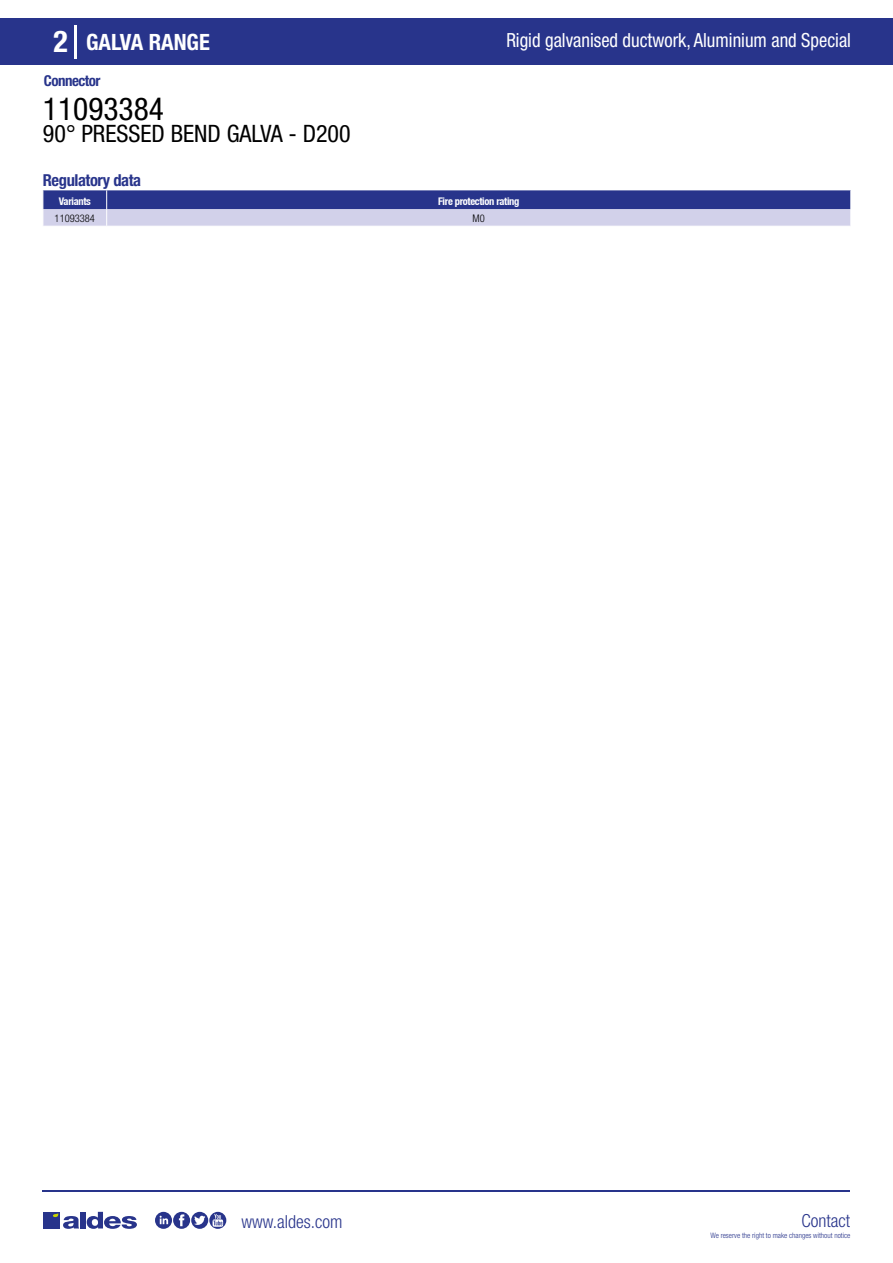
<style>
.page{position:relative;width:893px;height:1263px;background:#fff}
.page>*{position:absolute;margin:0;border:0;box-sizing:border-box;transform-origin:0 0}
.t1{font:condensed 31.5px "Helvetica Neue LT Std";color:#000}
.t2{font:700 condensed 30px "Helvetica Neue LT Std";color:#fff}
.t3{font:condensed 24px "Helvetica Neue LT Std";color:#000}
.t4{font:700 condensed 22.5px "Helvetica Neue LT Std";color:#fff}
.t5{font:condensed 19.5px "Helvetica Neue LT Std";color:#fff;scale:.95 1}
.t6{font:300 condensed 18px "Helvetica Neue";color:#28348b}
.t7{font:700 condensed 16.5px "Helvetica Neue LT Std";letter-spacing:-.025em;color:#28348b}
.t8{font:700 condensed 15px "Helvetica Neue LT Std";letter-spacing:-.035em;color:#28348b}
.t9{font:700 condensed 10.5px "Helvetica Neue";letter-spacing:-.03em;color:#fff}
.t10{font:300 condensed 10.5px "Helvetica Neue";color:#000}
.t11{font:300 condensed 7.5px "Helvetica Neue";color:#28348b}
</style>
<div class="page">
<div style="left:0;top:18px;width:893px;height:46px;background:#28348b"></div>
<hr style="left:74px;top:25px;width:2px;height:33px;background:#fff">
<hr style="left:43px;top:1190px;width:807px;height:1px;background:#28348b">
<svg style="left:155px;top:1212px;width:71px;height:17px"></svg>
<div style="left:43px;top:1212px;width:17px;height:16px;background:#28348b"></div>
<div style="left:80px;top:1212px;width:6px;height:16px;background:#28348b"></div>
<svg style="left:87px;top:1212px;width:50px;height:17px"></svg>
<svg style="left:53px;top:1213px;width:26px;height:16px"></svg>
<svg style="left:43px;top:190px;width:808px;height:36px;background:#7b80b9"></svg>
<h2 class="t2" style="left:54px;top:24px;width:16px">2</h2>
<p class="t4" style="left:86px;top:28px;width:125px">GALVA RANGE</p>
<p class="t5" style="left:506px;top:29px;width:364px">Rigid galvanised ductwork, Aluminium and Special</p>
<p class="t8" style="left:44px;top:71px;width:58px">Connector</p>
<h1 class="t1" style="left:43px;top:91px;width:122px">11093384</h1>
<p class="t3" style="left:43px;top:120px;width:309px">90° PRESSED BEND GALVA - D200</p>
<p class="t7" style="left:43px;top:170px;width:100px">Regulatory data</p>
<p class="t9" style="left:59px;top:195px;width:34px">Variants</p>
<p class="t9" style="left:438px;top:195px;width:83px">Fire protection rating</p>
<p class="t10" style="left:55px;top:212px;width:42px">11093384</p>
<p class="t10" style="left:473px;top:212px;width:14px">M0</p>
<p class="t6" style="left:241px;top:1211px;width:102px">www.aldes.com</p>
<p class="t6" style="left:801px;top:1211px;width:50px">Contact</p>
<p class="t11" style="left:710px;top:1230px;width:141px">We reserve the right to make changes without notice</p>
</div>
